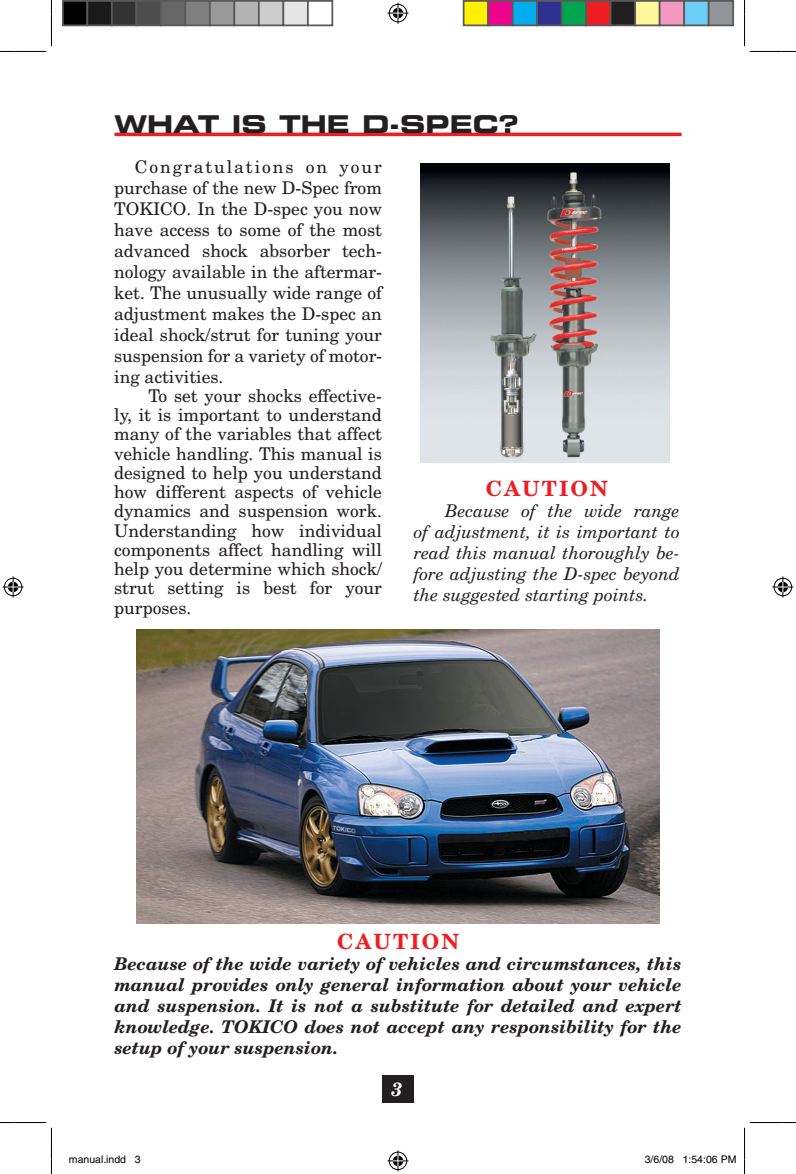
<style>
.page{position:relative;width:796px;height:1174px;background:#fff}
.page>*{position:absolute;margin:0;border:0;box-sizing:border-box;transform-origin:0 0}
.t1{font:24.5px "Eurostile Bold Extended Two";color:#231f20}
.t2{font:700 21px "New Century Schlbk";letter-spacing:.1em;color:#ee1d23}
.t3{font:italic 700 19.25px "New Century Schlbk";color:#fff}
.t4{font:17.5px/19.2px "New Century Schlbk";color:#231f20;text-align:justify}
.t5{font:italic 700 17.5px/21px "New Century Schlbk";color:#231f20;text-align:justify}
.t6{font:italic 17.5px/21px "New Century Schlbk";color:#231f20;text-align:justify}
.t7{font:10.5px "Helvetica";color:#000}
</style>
<div class="page">
<div style="left:382px;top:1076px;width:32px;height:27px;background:#231f20"></div>
<hr style="left:114px;top:133px;width:567px;height:3px;background:#ee1d23">
<img style="left:136px;top:630px;width:524px;height:293px">
<img style="left:421px;top:164px;width:249px;height:299px">
<svg style="left:0;top:51px;width:15px;height:1px"></svg>
<svg style="left:781px;top:51px;width:15px;height:1px"></svg>
<svg style="left:0;top:1122px;width:15px;height:1px"></svg>
<svg style="left:781px;top:1122px;width:15px;height:1px"></svg>
<svg style="left:51px;top:0;width:1px;height:15px"></svg>
<svg style="left:51px;top:1159px;width:1px;height:15px"></svg>
<svg style="left:744px;top:0;width:1px;height:15px"></svg>
<svg style="left:744px;top:1159px;width:1px;height:15px"></svg>
<hr style="left:15px;top:51px;width:31px;height:1px;background:#000">
<hr style="left:750px;top:51px;width:31px;height:1px;background:#000">
<hr style="left:15px;top:1122px;width:31px;height:1px;background:#000">
<hr style="left:750px;top:1122px;width:31px;height:1px;background:#000">
<hr style="left:51px;top:15px;width:1px;height:31px;background:#000">
<hr style="left:51px;top:1128px;width:1px;height:31px;background:#000">
<hr style="left:744px;top:15px;width:1px;height:31px;background:#000">
<hr style="left:744px;top:1128px;width:1px;height:31px;background:#000">
<svg style="left:387px;top:3px;width:21px;height:21px"></svg>
<svg style="left:387px;top:1150px;width:21px;height:21px"></svg>
<svg style="left:3px;top:576px;width:21px;height:21px"></svg>
<svg style="left:772px;top:576px;width:21px;height:21px"></svg>
<div style="left:63px;top:1px;width:24px;height:24px;background:#000"></div>
<div style="left:62px;top:0;width:26px;height:26px;border:2px solid #595959"></div>
<div style="left:87px;top:1px;width:25px;height:24px;background:#1a1a1a"></div>
<div style="left:86px;top:0;width:27px;height:26px;border:2px solid #595959"></div>
<div style="left:112px;top:1px;width:24px;height:24px;background:#333"></div>
<div style="left:111px;top:0;width:26px;height:26px;border:2px solid #595959"></div>
<div style="left:136px;top:1px;width:25px;height:24px;background:#4d4d4d"></div>
<div style="left:135px;top:0;width:27px;height:26px;border:2px solid #595959"></div>
<div style="left:161px;top:1px;width:24px;height:24px;background:#666"></div>
<div style="left:160px;top:0;width:26px;height:26px;border:2px solid #595959"></div>
<div style="left:185px;top:1px;width:25px;height:24px;background:#808080"></div>
<div style="left:184px;top:0;width:27px;height:26px;border:2px solid #595959"></div>
<div style="left:210px;top:1px;width:24px;height:24px;background:#999"></div>
<div style="left:209px;top:0;width:26px;height:26px;border:2px solid #595959"></div>
<div style="left:234px;top:1px;width:25px;height:24px;background:#b3b3b3"></div>
<div style="left:233px;top:0;width:27px;height:26px;border:2px solid #595959"></div>
<div style="left:259px;top:1px;width:24px;height:24px;background:#ccc"></div>
<div style="left:258px;top:0;width:26px;height:26px;border:2px solid #595959"></div>
<div style="left:283px;top:1px;width:25px;height:24px;background:#e6e6e6"></div>
<div style="left:282px;top:0;width:27px;height:26px;border:2px solid #595959"></div>
<div style="left:307px;top:0;width:26px;height:26px;border:2px solid #595959"></div>
<div style="left:464px;top:1px;width:24px;height:24px;background:#fff101"></div>
<div style="left:463px;top:0;width:26px;height:26px;border:2px solid #595959"></div>
<div style="left:488px;top:1px;width:25px;height:24px;background:#ed028c"></div>
<div style="left:487px;top:0;width:26px;height:26px;border:2px solid #595959"></div>
<div style="left:513px;top:1px;width:24px;height:24px;background:#00aeef"></div>
<div style="left:512px;top:0;width:26px;height:26px;border:2px solid #595959"></div>
<div style="left:537px;top:1px;width:25px;height:24px;background:#2e3092"></div>
<div style="left:536px;top:0;width:26px;height:26px;border:2px solid #595959"></div>
<div style="left:562px;top:1px;width:24px;height:24px;background:#00a54f"></div>
<div style="left:561px;top:0;width:26px;height:26px;border:2px solid #595959"></div>
<div style="left:586px;top:1px;width:25px;height:24px;background:#ee1d23"></div>
<div style="left:585px;top:0;width:26px;height:26px;border:2px solid #595959"></div>
<div style="left:611px;top:1px;width:24px;height:24px;background:#231f20"></div>
<div style="left:610px;top:0;width:26px;height:26px;border:2px solid #595959"></div>
<div style="left:635px;top:1px;width:25px;height:24px;background:#fff79a"></div>
<div style="left:634px;top:0;width:26px;height:26px;border:2px solid #595959"></div>
<div style="left:660px;top:1px;width:24px;height:24px;background:#f499c2"></div>
<div style="left:659px;top:0;width:26px;height:26px;border:2px solid #595959"></div>
<div style="left:684px;top:1px;width:25px;height:24px;background:#6bcff6"></div>
<div style="left:683px;top:0;width:26px;height:26px;border:2px solid #595959"></div>
<div style="left:709px;top:1px;width:24px;height:24px;background:#939598"></div>
<div style="left:708px;top:0;width:26px;height:26px;border:2px solid #595959"></div>
<h1 class="t1" style="left:114px;top:107px;width:406px">WHAT IS THE D-SPEC?</h1>
<p class="t4" style="left:114px;top:155px;width:269px;line-height:21px;text-indent:21px">Congratulations on your purchase of the new D-Spec from TOKICO. In the D-spec you now have access to some of the most advanced shock absorber tech&shy;nology available in the aftermar&shy;ket. The unusually wide range of adjustment makes the D-spec an ideal shock/strut for tuning your suspension for a variety of motor&shy;ing activities.</p>
<p class="t4" style="left:114px;top:386px;width:269px;text-indent:34px">To set your shocks effective&shy;ly, it is important to understand many of the variables that affect vehicle handling. This manual is designed to help you understand how different aspects of vehicle dynamics and suspension work.<br>Understanding how individual components affect handling will help you determine which shock/ strut setting is best for your purposes.</p>
<p class="t2" style="left:486px;top:475px;width:123px">CAUTION</p>
<p class="t6" style="left:414px;top:500px;width:268px;text-indent:32px">Because of the wide range of adjustment, it is important to read this manual thoroughly be&shy;fore adjusting the D-spec beyond the suggested starting points.</p>
<p class="t2" style="left:337px;top:927px;width:123px">CAUTION</p>
<p class="t5" style="left:114px;top:952px;width:569px">Because of the wide variety of vehicles and circumstances, this manual provides only general information about your vehicle and suspension. It is not a substitute for detailed and expert knowledge. TOKICO does not accept any responsibility for the setup of your suspension.</p>
<p class="t3" style="left:391px;top:1077px;width:13px">3</p>
<p class="t7" style="left:69px;top:1154px;width:73px">manual.indd 3</p>
<p class="t7" style="left:645px;top:1154px;width:93px">3/6/08 1:54:06 PM</p>
</div>
